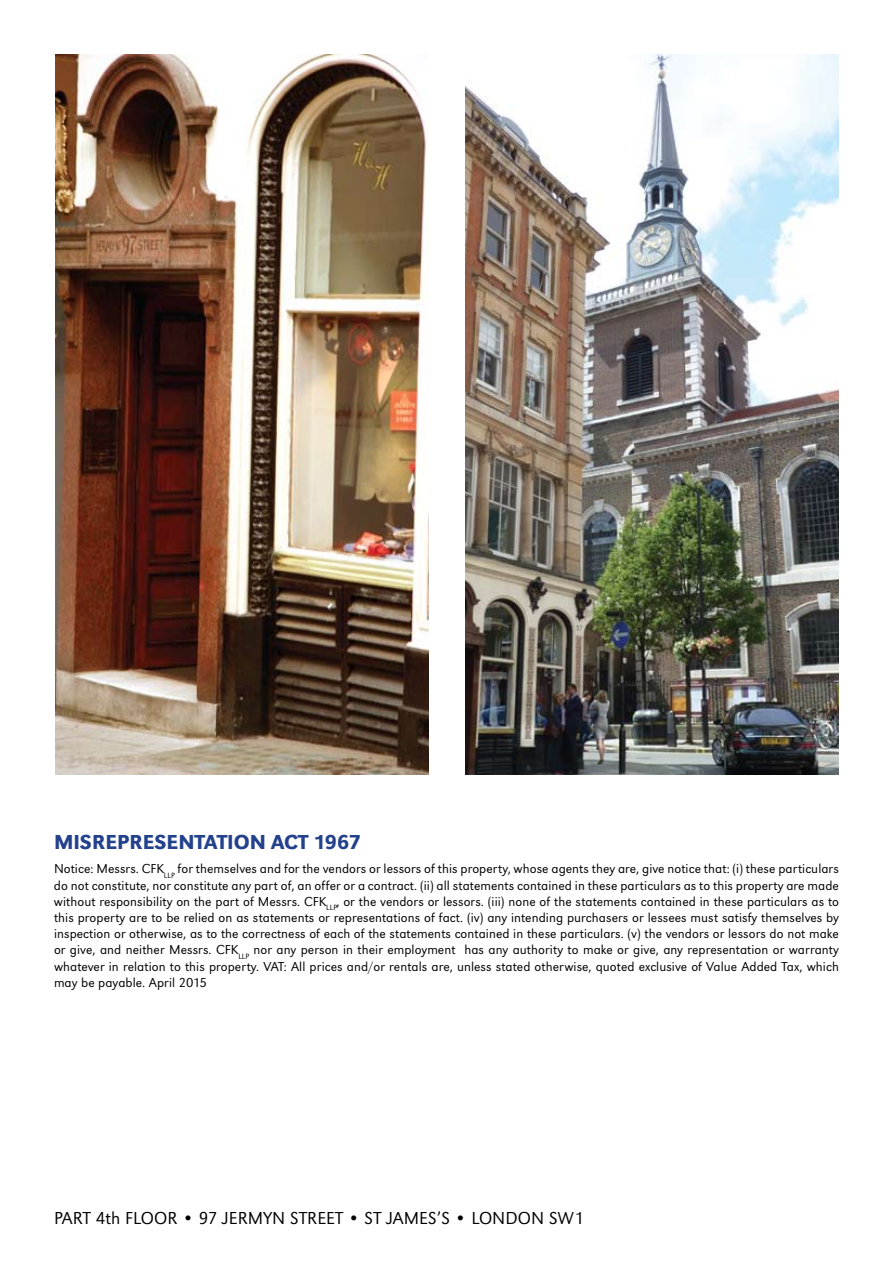
<style>
.page{position:relative;width:893px;height:1263px;background:#fff}
.page>*{position:absolute;margin:0;border:0;box-sizing:border-box;transform-origin:0 0}
.t1{font:500 21px "URW Grotesk T";letter-spacing:-.02em;color:#24418c}
.t2{font:300 18px "URW Grotesk T";letter-spacing:.005em;color:#000}
.t3{font:300 13.5px/16.2px "URW Grotesk T";letter-spacing:.005em;color:#000;text-align:justify}
</style>
<div class="page">
<img style="left:55px;top:54px;width:374px;height:720px">
<img style="left:465px;top:54px;width:374px;height:720px">
<h1 class="t1" style="left:54px;top:829px;width:33px">MISREPRESENTATION</h1>
<h1 class="t1" style="left:271px;top:829px;width:91px">ACT 1967</h1>
<p class="t3" style="left:54px;top:861px;width:786px">Notice: Messrs. CFK<sub>LLP</sub> for themselves and for the vendors or lessors of this property, whose agents they are, give notice that: (i) these particulars do not constitute, nor constitute any part of, an offer or a contract. (ii) all statements contained in these particulars as to this property are made without responsibility on the part of Messrs. CFK<sub>LLP</sub>, or the vendors or lessors. (iii) none of the statements contained in these particulars as to this property are to be relied on as statements or representations of fact. (iv) any intending purchasers or lessees must satisfy themselves by inspection or otherwise, as to the correctness of each of the statements contained in these particulars. (v) the vendors or lessors do not make or give, and neither Messrs. CFK<sub>LLP</sub> nor any person in their employment has any authority to make or give, any representation or warranty whatever in relation to this property. VAT: All prices and/or rentals are, unless stated otherwise, quoted exclusive of Value Added Tax, which may be payable. April 2015</p>
<h2 class="t2" style="left:54px;top:1207px;width:531px">PART 4th FLOOR • 97 JERMYN STREET • ST JAMES’S • LONDON SW1</h2>
</div>
